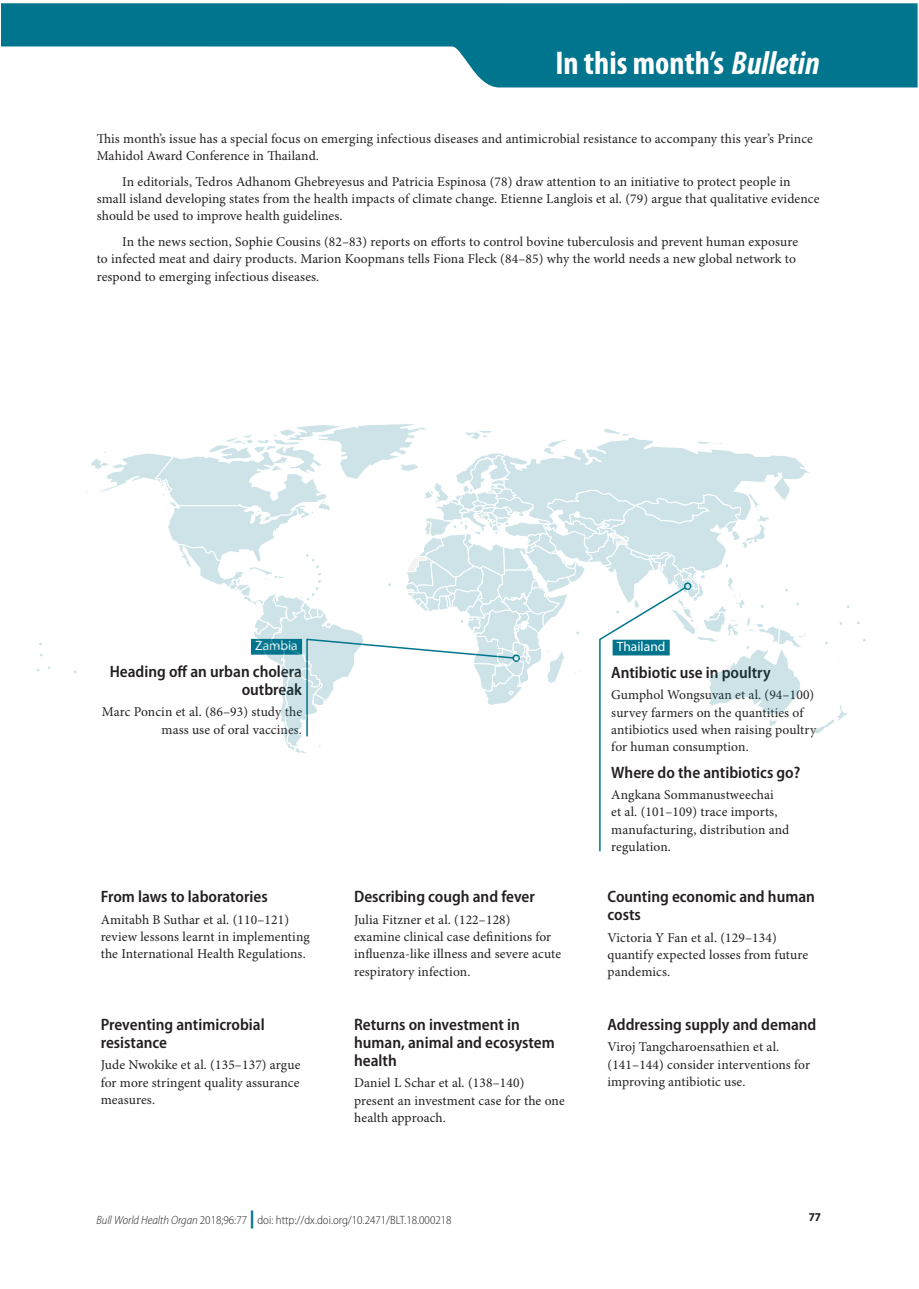
<style>
.page{position:relative;width:919px;height:1289px;background:#fff}
.page>*{position:absolute;margin:0;border:0;box-sizing:border-box;transform-origin:0 0}
.t1{font:700 condensed 33px "Myriad Pro";color:#fff}
.t2{font:600 semi-condensed 16.5px/18px "Myriad Pro";color:#231f20}
.t3{font:13.5px/17.2px "Minion Pro";letter-spacing:.01em;color:#231f20}
.t4{font:13.5px "Myriad Pro";color:#fff}
.t5{font:300 semi-condensed 12px "Myriad Pro";color:#231f20}
.t6{font:700 semi-condensed 12px "Myriad Pro";color:#231f20}
.s1{font-style:italic}
.s2{font-weight:900;font-stretch:normal;font-size:18px;color:#00758d}
</style>
<div class="page">
<svg style="left:2px;top:3px;width:915px;height:84px;fill:#00758d"></svg>
<svg style="left:74px;top:424px;width:776px;height:428px"></svg>
<h1 class="t1" style="left:555px;top:45px;width:266px">In this month’s <span class="s1">Bulletin</span></h1>
<p class="t3" style="left:97px;top:130px;width:717px">This month’s issue has a special focus on emerging infectious diseases and antimicrobial resistance to accompany this year’s Prince<br>Mahidol Award Conference in Thailand.</p>
<p class="t3" style="left:97px;top:173px;width:724px;text-indent:26px">In editorials, Tedros Adhanom Ghebreyesus and Patricia Espinosa (78) draw attention to an initiative to protect people in small island developing states from the health impacts of climate change. Etienne Langlois et al. (79) argue that qualitative evidence should be used to improve health guidelines.</p>
<p class="t3" style="left:97px;top:234px;width:703px;text-indent:26px">In the news section, Sophie Cousins (82–83) reports on efforts to control bovine tuberculosis and prevent human exposure to infected meat and dairy products. Marion Koopmans tells Fiona Fleck (84–85) why the world needs a new global network to respond to emerging infectious diseases.</p>
<p class="t4" style="left:255px;top:638px;width:44px">Zambia</p>
<p class="t2" style="left:110px;top:662px;width:194px;text-align:right">Heading off an urban cholera outbreak</p>
<p class="t3" style="left:102px;top:704px;width:202px;text-align:right">Marc Poncin et al. (86–93) study the mass use of oral vaccines.</p>
<p class="t2" style="left:101px;top:888px;width:169px">From laws to laboratories</p>
<p class="t3" style="left:101px;top:911px;width:210px">Amitabh B Suthar et al. (110–121) review lessons learnt in implementing the International Health Regulations.</p>
<p class="t2" style="left:101px;top:1015px;width:165px">Preventing antimicrobial resistance</p>
<p class="t3" style="left:101px;top:1056px;width:201px;text-align:justify">Jude Nwokike et al. (135–137) argue for more stringent quality assurance measures.</p>
<p class="t2" style="left:354px;top:888px;width:182px">Describing cough and fever</p>
<p class="t3" style="left:354px;top:911px;width:208px">Julia Fitzner et al. (122–128)<br>examine clinical case definitions for influenza-like illness and severe acute respiratory infection.</p>
<p class="t2" style="left:354px;top:1015px;width:202px">Returns on investment in human, animal and ecosystem health</p>
<p class="t3" style="left:354px;top:1074px;width:212px">Daniel L Schar et al. (138–140) present an investment case for the one health approach.</p>
<p class="t5" style="left:96px;top:1213px;width:356px"><span class="s1">Bull World Health Organ</span> 2018;96:77 <span class="s2">|</span> doi: http://dx.doi.org/10.2471/BLT.18.000218</p>
<p class="t4" style="left:616px;top:639px;width:50px">Thailand</p>
<p class="t2" style="left:611px;top:663px;width:161px">Antibiotic use in poultry</p>
<p class="t3" style="left:611px;top:687px;width:206px">Gumphol Wongsuvan et al. (94–100) survey farmers on the quantities of antibiotics used when raising poultry for human consumption.</p>
<p class="t2" style="left:611px;top:763px;width:190px">Where do the antibiotics go?</p>
<p class="t3" style="left:611px;top:786px;width:179px">Angkana Sommanustweechai<br>et al. (101–109) trace imports, manufacturing, distribution and regulation.</p>
<p class="t2" style="left:607px;top:888px;width:209px">Counting economic and human costs</p>
<p class="t3" style="left:607px;top:929px;width:202px">Victoria Y Fan et al. (129–134) quantify expected losses from future pandemics.</p>
<p class="t2" style="left:607px;top:1015px;width:210px">Addressing supply and demand</p>
<p class="t3" style="left:607px;top:1038px;width:204px">Viroj Tangcharoensathien et al. (141–144) consider interventions for improving antibiotic use.</p>
<p class="t6" style="left:808px;top:1210px;width:14px">77</p>
</div>
